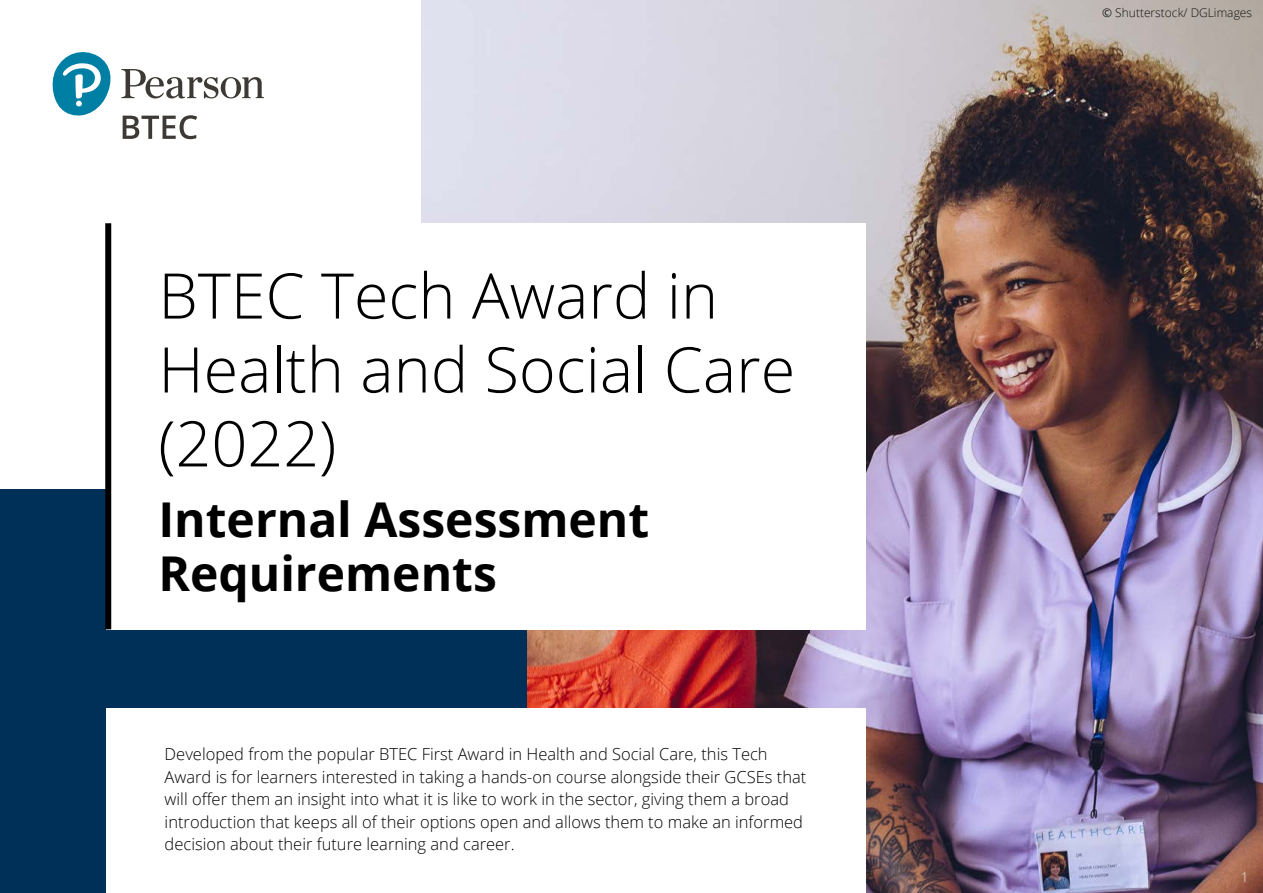
<style>
.page{position:relative;width:1263px;height:893px;background:#fff}
.page>*{position:absolute;margin:0;border:0;box-sizing:border-box;transform-origin:0 0}
.t1{font:300 62.85px/73.9px "Open Sans";color:#000}
.t2{font:700 48px/54px "Open Sans";color:#000}
.t3{font:300 16.5px/22.5px "Open Sans";color:#000}
.t4{font:300 13.5px "Open Sans";color:#e8e9e9}
.t5{font:300 12px "Open Sans";color:#000}
.s1{font-weight:400}
</style>
<div class="page">
<img style="left:422px;top:0;width:841px;height:893px">
<div style="left:0;top:489px;width:526px;height:404px;background:#003057"></div>
<svg style="left:53px;top:52px;width:58px;height:64px"></svg>
<svg style="left:121px;top:69px;width:143px;height:29px"></svg>
<svg style="left:123px;top:115px;width:74px;height:24px"></svg>
<div style="left:106px;top:223px;width:759px;height:406px;background:#fff"></div>
<div style="left:106px;top:708px;width:759px;height:185px;background:#fff"></div>
<div style="left:105px;top:223px;width:6px;height:406px;background:#000"></div>
<p class="t1" style="left:158px;top:257px;width:638px">BTEC Tech Award in<br>Health and Social Care (2022)</p>
<p class="t2" style="left:158px;top:492px;width:492px">Internal Assessment<br>Requirements</p>
<p class="t3" style="left:165px;top:743px;width:643px">Developed from the popular BTEC First Award in Health and Social Care, this Tech Award is for learners interested in taking a hands-on course alongside their GCSEs that will offer them an insight into what it is like to work in the sector, giving them a broad introduction that keeps all of their options open and allows them to make an informed decision about their future learning and career.</p>
<p class="t5" style="left:1102px;top:4px;width:151px"><span class="s1">©</span> Shutterstock/ DGLimages</p>
<p class="t4" style="left:1241px;top:868px;width:9px">1</p>
</div>
